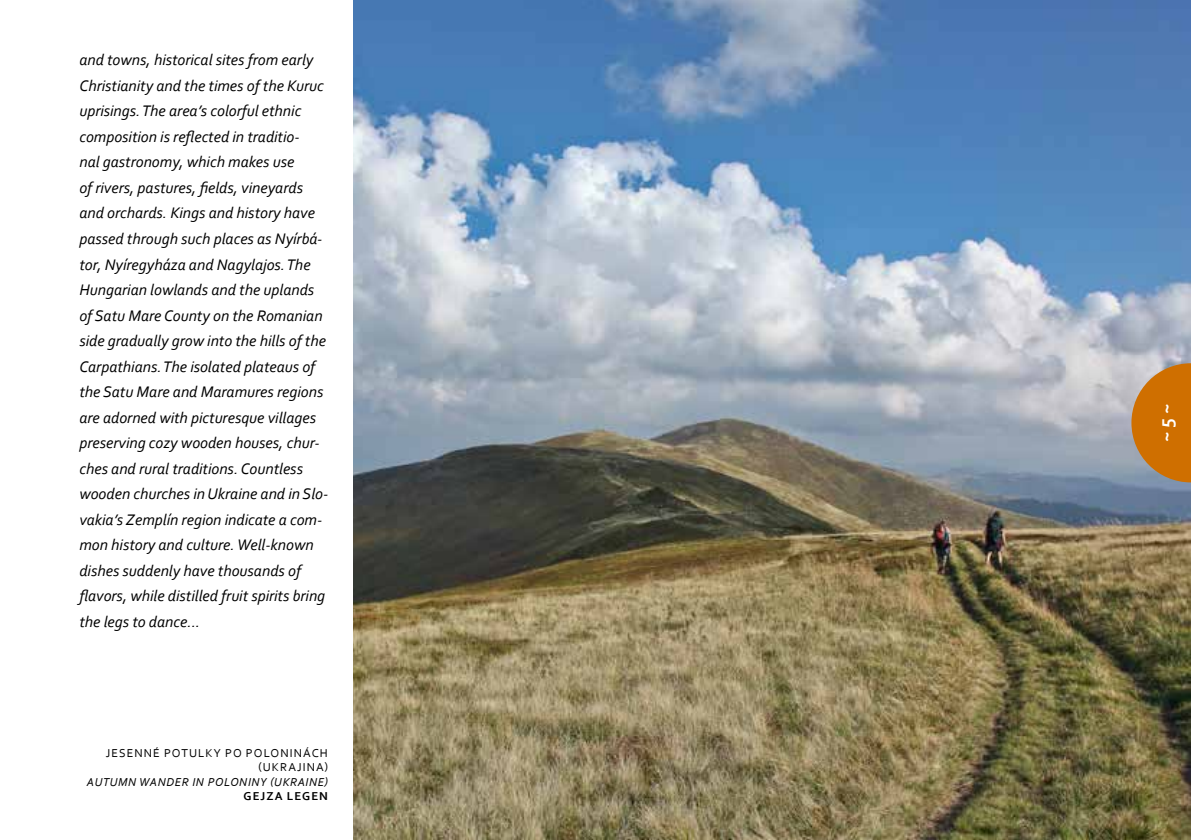
<style>
.page{position:relative;width:1191px;height:840px;background:#fff}
.page>*{position:absolute;margin:0;border:0;box-sizing:border-box;transform-origin:0 0}
.t1{font:700 20px "Corbel";color:#fff}
.t2{font:italic 16px/25.6px "Corbel";color:#000}
.t3{font:12px/14.4px "Corbel";letter-spacing:.09em;color:#000;text-align:right}
.t4{font:italic 12px "Corbel";letter-spacing:.05em;color:#000}
.t5{font:700 12px "Corbel";letter-spacing:.09em;color:#000}
</style>
<div class="page">
<img style="left:354px;top:0;width:837px;height:839px">
<svg style="left:1131px;top:363px;width:60px;height:119px"></svg>
<p class="t2" style="left:79px;top:47px;width:250px">and towns, historical sites from early Christianity and the times of the Kuruc uprisings. The area’s colorful ethnic composition is reflected in traditio-<br>nal gastronomy, which makes use<br>of rivers, pastures, fields, vineyards and orchards. Kings and history have passed through such places as Nyírbá&shy;tor, Nyíregyháza and Nagylajos. The Hungarian lowlands and the uplands of Satu Mare County on the Romanian side gradually grow into the hills of the Carpathians. The isolated plateaus of the Satu Mare and Maramures regions are adorned with picturesque villages preserving cozy wooden houses, chur&shy;ches and rural traditions. Countless wooden churches in Ukraine and in Slo&shy;vakia’s Zemplín region indicate a com&shy;mon history and culture. Well-known dishes suddenly have thousands of flavors, while distilled fruit spirits bring the legs to dance...</p>
<p class="t3" style="left:106px;top:745px;width:224px">JESENNÉ POTULKY PO POLONINÁCH (UKRAJINA)</p>
<p class="t4" style="left:87px;top:774px;width:243px">AUTUMN WANDER IN POLONINY (UKRAINE)</p>
<p class="t5" style="left:243px;top:788px;width:86px">GEJZA LEGEN</p>
<p class="t1" style="left:1152px;top:442px;width:41px;rotate:-90deg">~ 5 ~</p>
</div>
